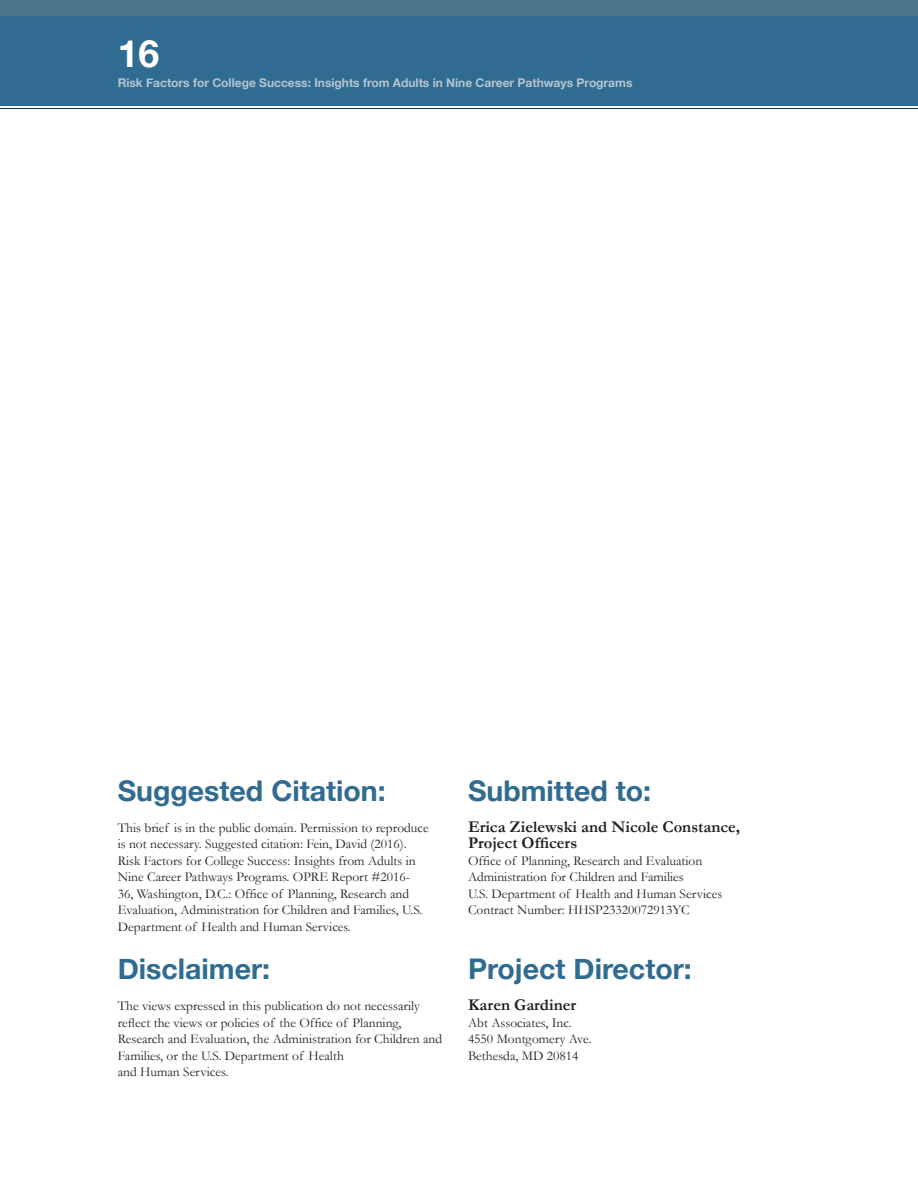
<style>
.page{position:relative;width:918px;height:1188px;background:#fff}
.page>*{position:absolute;margin:0;border:0;box-sizing:border-box;transform-origin:0 0}
.t1{font:700 37.5px "Helvetica Neue";color:#fff}
.t2{font:700 28.5px "Helvetica Neue";color:#306b91}
.Body_Copy{font:700 16.5px/16.5px "Garamond";color:#231f20}
.Body_Copy-2{font:13.5px/16.5px "Garamond";color:#231f20}
.t3{font:700 12px "Helvetica Neue";color:#b6c5cf}
</style>
<div class="page">
<hr style="left:0;top:108px;width:918px;height:1px;background:#003a5d">
<div style="left:0;top:0;width:918px;height:106px;background:#306b91"></div>
<div style="left:0;top:0;width:918px;height:15px;background:#49748a"></div>
<h1 class="t1" style="left:118px;top:24px;width:43px">16</h1>
<p class="t3" style="left:118px;top:73px;width:516px">Risk Factors for College Success: Insights from Adults in Nine Career Pathways Programs</p>
<p class="t2" style="left:118px;top:769px;width:270px">Suggested Citation:</p>
<p class="Body_Copy-2" style="left:118px;top:819px;width:313px">This brief is in the public domain. Permission to reproduce is not necessary. Suggested citation: Fein, David (2016).<br>Risk Factors for College Success: Insights from Adults in Nine Career Pathways Programs. OPRE Report #2016- 36, Washington, D.C.: Office of Planning, Research and Evaluation, Administration for Children and Families, U.S.<br>Department of Health and Human Services.</p>
<p class="t2" style="left:118px;top:947px;width:154px">Disclaimer:</p>
<p class="Body_Copy-2" style="left:118px;top:997px;width:326px">The views expressed in this publication do not necessarily reflect the views or policies of the Office of Planning, Research and Evaluation, the Administration for Children and Families, or the U.S. Department of Health<br>and Human Services.</p>
<p class="t2" style="left:468px;top:769px;width:185px">Submitted to:</p>
<p class="Body_Copy" style="left:468px;top:818px;width:274px">Erica Zielewski and Nicole Constance,<br>Project Officers</p>
<p class="Body_Copy-2" style="left:468px;top:852px;width:256px">Office of Planning, Research and Evaluation Administration for Children and Families<br>U.S. Department of Health and Human Services Contract Number: HHSP23320072913YC</p>
<p class="t2" style="left:468px;top:947px;width:225px">Project Director:</p>
<p class="Body_Copy" style="left:468px;top:996px;width:110px">Karen Gardiner</p>
<p class="Body_Copy-2" style="left:468px;top:1014px;width:125px">Abt Associates, Inc.<br>4550 Montgomery Ave.<br>Bethesda, MD 20814</p>
</div>
